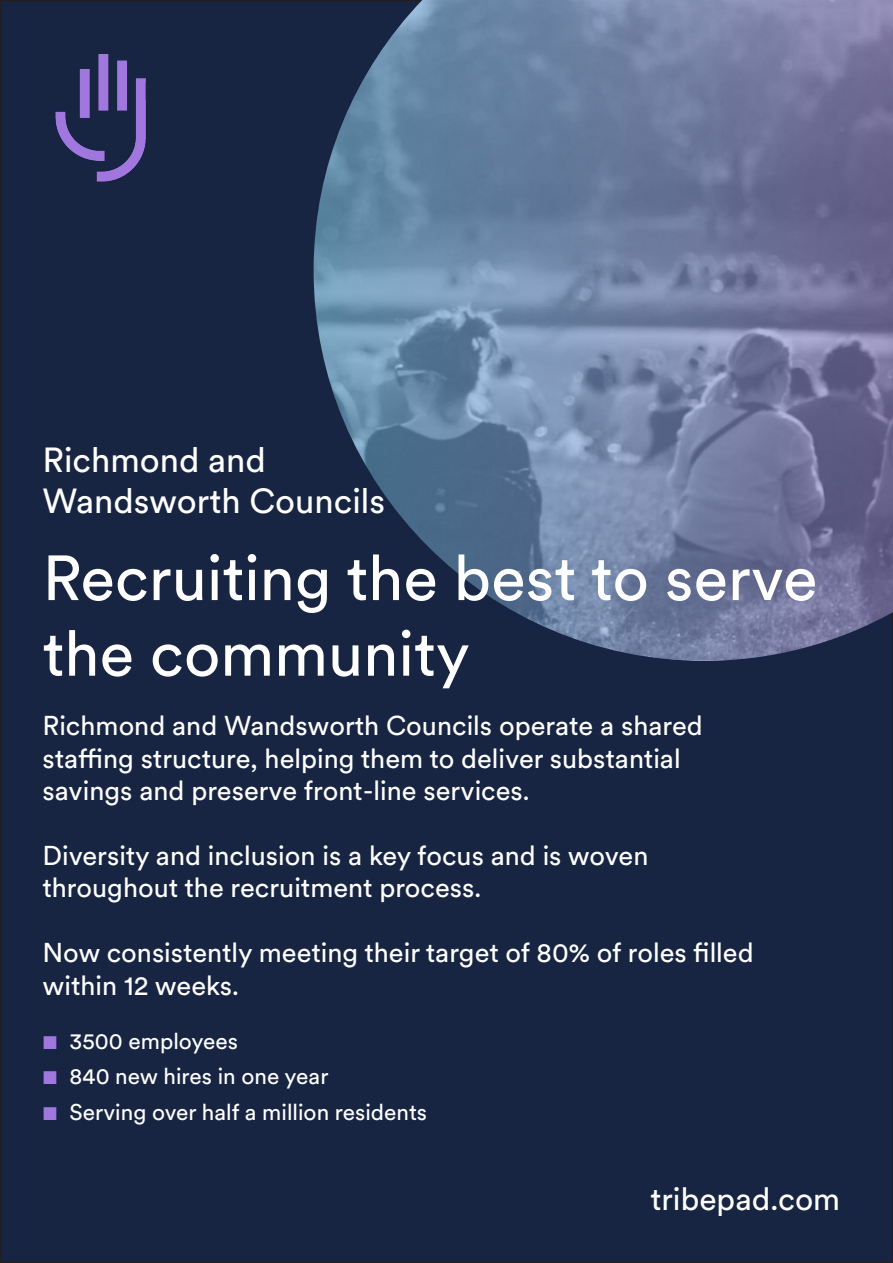
<style>
.page{position:relative;width:893px;height:1263px;background:#fff}
.page>*{position:absolute;margin:0;border:0;box-sizing:border-box;transform-origin:0 0}
.t1{font:63px/75.6px "Circular XX";color:#fff}
.t2{font:34.5px/41.4px "Circular XX";color:#fff}
.t3{font:31.5px "Circular XX";color:#fff}
.t4{font:27px/32.4px "Circular XX";color:#fff}
.t5{font:22.5px "Circular XX";color:#fff}
.s1{font-size:18px;color:#a077df}
</style>
<div class="page">
<div style="left:1px;top:1px;width:891px;height:1261px;background:#172542"></div>
<img style="left:314px;top:0;width:579px;height:661px">
<img style="left:55px;top:54px;width:91px;height:128px">
<p class="t2" style="left:43px;top:437px;width:344px">Richmond and<br>Wandsworth Councils</p>
<p class="t1" style="left:43px;top:537px;width:776px">Recruiting the best to serve the community</p>
<p class="t4" style="left:43px;top:708px;width:662px">Richmond and Wandsworth Councils operate a shared staffing structure, helping them to deliver substantial savings and preserve front-line services.</p>
<p class="t4" style="left:43px;top:838px;width:607px">Diversity and inclusion is a key focus and is woven throughout the recruitment process.</p>
<p class="t4" style="left:43px;top:935px;width:713px">Now consistently meeting their target of 80% of roles filled within 12 weeks.</p>
<p class="t5" style="left:43px;top:1026px;width:197px"><span class="s1">■</span> 3500 employees</p>
<p class="t5" style="left:43px;top:1061px;width:287px"><span class="s1">■</span> 840 new hires in one year</p>
<p class="t5" style="left:43px;top:1097px;width:386px"><span class="s1">■</span> Serving over half a million residents</p>
<p class="t3" style="left:651px;top:1178px;width:191px">tribepad.com</p>
</div>
